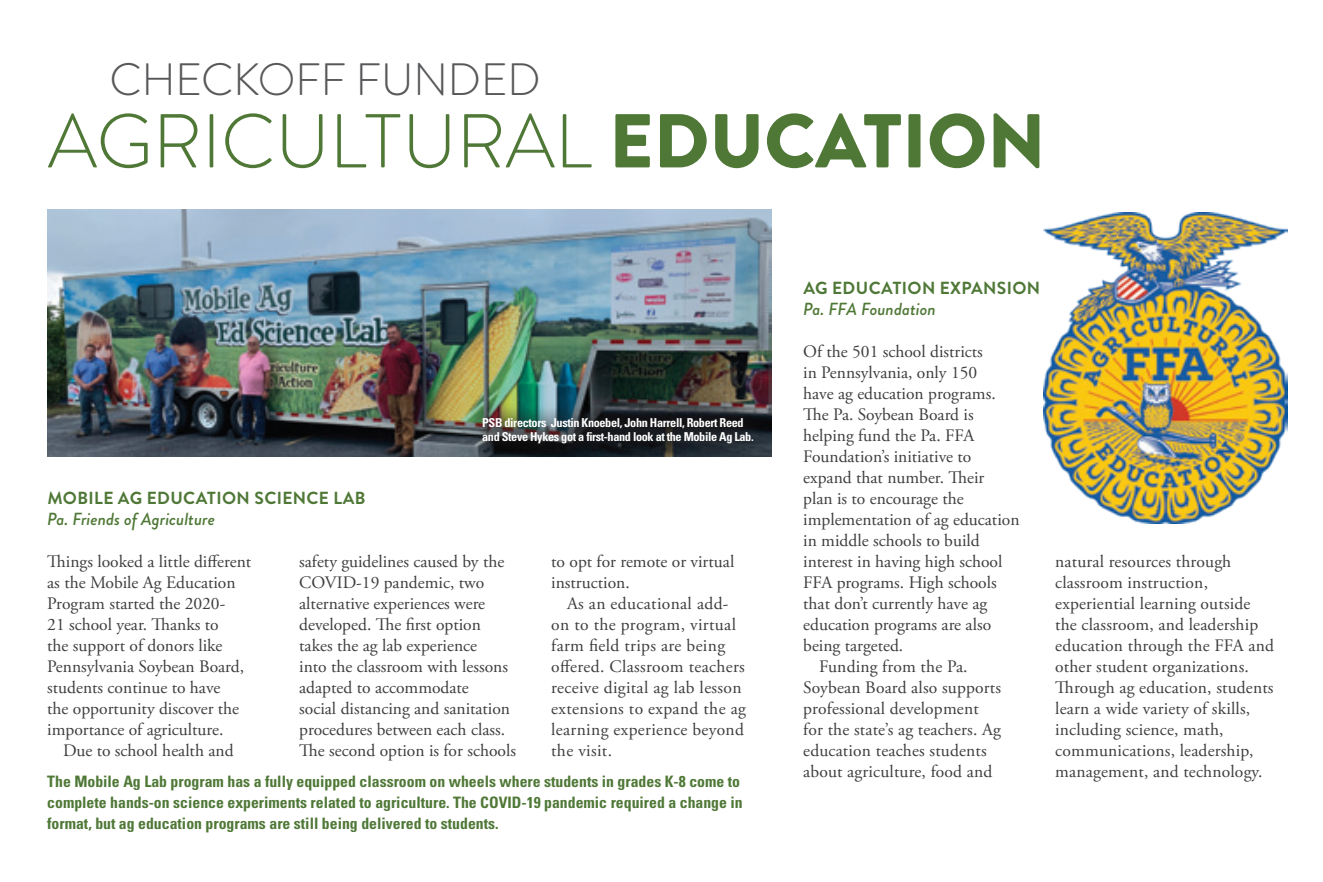
<style>
.page{position:relative;width:1323px;height:882px;background:#fff}
.page>*{position:absolute;margin:0;border:0;box-sizing:border-box;transform-origin:0 0}
.t1{font:300 76.12px "Brandon Text";color:#4f7837}
.t2{font:300 45.32px "Brandon Text";color:#57585a}
.t3{font:17.5px/21px "Adobe Garamond Pro";color:#3e3e3f}
.t4{font:17.5px/21px "Adobe Garamond Pro";letter-spacing:.02em;color:#3e3e3f}
.t5{font:700 17.5px/21px "Brandon Text";letter-spacing:.02em;color:#4f7837}
.t6{font:700 condensed 15.75px/21px "Univers";color:#4f7837}
.t7{font:700 condensed 12.25px/14px "Univers";letter-spacing:-.03em;color:#fff}
.s1{font-family:"Brandon Grotesque";font-weight:900}
.s2{font-family:"Brandon Grotesque";font-weight:500;font-style:italic}
</style>
<div class="page">
<img style="left:47px;top:210px;width:725px;height:247px">
<img style="left:1044px;top:213px;width:243px;height:310px">
<img style="left:466px;top:401px;width:303px;height:56px">
<p class="t2" style="left:109px;top:48px;width:433px">CHECKOFF FUNDED</p>
<p class="t1" style="left:48px;top:89px;width:1000px">AGRICULTURAL <span class="s1">EDUCATION</span></p>
<p class="t7" style="left:482px;top:416px;width:273px">PSB directors Justin Knoebel, John Harrell, Robert Reed and Steve Hykes got a first-hand look at the Mobile Ag Lab.</p>
<p class="t5" style="left:47px;top:487px;width:320px">MOBILE AG EDUCATION SCIENCE LAB<br><span class="s2">Pa. Friends of Agriculture</span></p>
<p class="t3" style="left:47px;top:552px;width:205px">Things looked a little different as the Mobile Ag Education<br>Program started the 2020-<br>21 school year. Thanks to<br>the support of donors like<br>Pennsylvania Soybean Board, students continue to have<br>the opportunity discover the importance of agriculture.</p>
<p class="t3" style="left:63px;top:741px;width:172px">Due to school health and</p>
<p class="t3" style="left:299px;top:552px;width:218px">safety guidelines caused by the<br>COVID-19 pandemic, two alternative experiences were developed. The first option takes the ag lab experience<br>into the classroom with lessons adapted to accommodate<br>social distancing and sanitation procedures between each class.<br>The second option is for schools</p>
<p class="t3" style="left:551px;top:552px;width:185px">to opt for remote or virtual instruction.</p>
<p class="t4" style="left:551px;top:594px;width:196px;text-indent:16px">As an educational add&shy;on to the program, virtual farm field trips are being offered. Classroom teachers receive digital ag lab lesson extensions to expand the ag learning experience beyond the visit.</p>
<p class="t6" style="left:47px;top:771px;width:697px">The Mobile Ag Lab program has a fully equipped classroom on wheels where students in grades K-8 come to complete hands-on science experiments related to agriculture. The COVID-19 pandemic required a change in format, but ag education programs are still being delivered to students.</p>
<p class="t5" style="left:803px;top:277px;width:238px">AG EDUCATION EXPANSION<br><span class="s2">Pa. FFA Foundation</span></p>
<p class="t3" style="left:803px;top:342px;width:218px">Of the 501 school districts<br>in Pennsylvania, only 150<br>have ag education programs.<br>The Pa. Soybean Board is helping fund the Pa. FFA<br>Foundation’s initiative to expand that number. Their<br>plan is to encourage the implementation of ag education in middle schools to build interest in having high school<br>FFA programs. High schools that don’t currently have ag education programs are also being targeted.</p>
<p class="t3" style="left:803px;top:657px;width:199px;text-indent:16px">Funding from the Pa.<br>Soybean Board also supports professional development for the state’s ag teachers. Ag education teaches students about agriculture, food and</p>
<p class="t3" style="left:1055px;top:552px;width:220px">natural resources through classroom instruction, experiential learning outside the classroom, and leadership education through the FFA and other student organizations.<br>Through ag education, students learn a wide variety of skills, including science, math, communications, leadership, management, and technology.</p>
</div>
